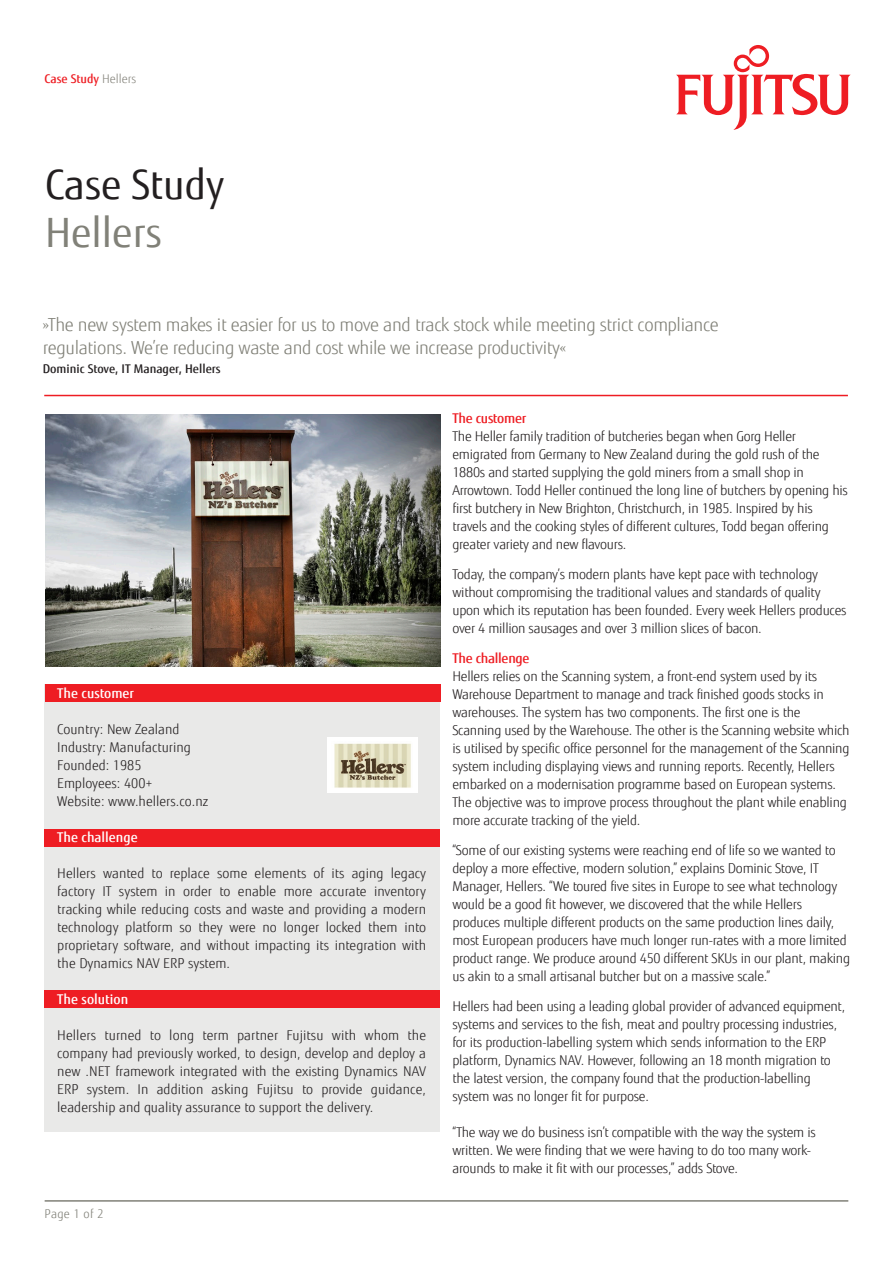
<style>
.page{position:relative;width:893px;height:1263px;background:#fff}
.page>*{position:absolute;margin:0;border:0;box-sizing:border-box;transform-origin:0 0}
.t1{font:40.5px "Fujitsu Sans";color:#231f20}
.t2{font:40.5px "Fujitsu Sans";color:#818178}
.copy{font:300 18px/22.5px "Fujitsu Sans";letter-spacing:-.02em;color:#818178}
.copy-2{font:300 13.5px/18px "Fujitsu Sans";letter-spacing:-.02em;color:#231f20}
.copy-3{font:300 13.5px "Fujitsu Sans";color:#231f20}
.copy-4{font:500 13.5px "Fujitsu Sans";color:#fff}
.copy-5{font:500 13.5px "Fujitsu Sans";letter-spacing:-.02em;color:#ee1d23}
.copy-6{font:500 12px "Fujitsu Sans";color:#231f20}
.t3{font:500 12px "Fujitsu Sans";color:#ee1d23}
.copy-7{font:300 12px "Fujitsu Sans";letter-spacing:.02em;color:#818178}
.s1{font-weight:300;color:#87867e}
</style>
<div class="page">
<div style="left:45px;top:684px;width:395px;height:447px;background:#e9e9e8"></div>
<svg style="left:676px;top:45px;width:175px;height:85px"></svg>
<hr style="left:44px;top:395px;width:804px;height:1px;background:#ee1d23">
<hr style="left:45px;top:1200px;width:803px;height:2px;background:#818178">
<img style="left:46px;top:414px;width:394px;height:252px">
<div style="left:45px;top:684px;width:395px;height:18px;background:#ee1d23"></div>
<div style="left:45px;top:829px;width:395px;height:18px;background:#ee1d23"></div>
<div style="left:45px;top:990px;width:395px;height:18px;background:#ee1d23"></div>
<div style="left:327px;top:738px;width:91px;height:55px;background:#fff"></div>
<img style="left:334px;top:743px;width:77px;height:45px">
<p class="t3" style="left:45px;top:71px;width:93px">Case Study <span class="s1">Hellers</span></p>
<p class="t1" style="left:45px;top:159px;width:181px">Case Study</p>
<p class="t2" style="left:45px;top:208px;width:119px">Hellers</p>
<p class="copy" style="left:43px;top:314px;width:678px">»The new system makes it easier for us to move and track stock while meeting strict compliance regulations. We’re reducing waste and cost while we increase productivity«</p>
<p class="copy-6" style="left:43px;top:361px;width:179px">Dominic Stove, IT Manager, Hellers</p>
<p class="copy-4" style="left:57px;top:685px;width:78px">The customer</p>
<p class="copy-3" style="left:57px;top:721px;width:124px">Country: New Zealand</p>
<p class="copy-3" style="left:57px;top:739px;width:135px">Industry: Manufacturing</p>
<p class="copy-3" style="left:57px;top:757px;width:86px">Founded: 1985</p>
<p class="copy-3" style="left:57px;top:775px;width:97px">Employees: 400+</p>
<p class="copy-3" style="left:57px;top:793px;width:152px">Website: www.hellers.co.nz</p>
<p class="copy-4" style="left:57px;top:829px;width:82px">The challenge</p>
<p class="copy-2" style="left:57px;top:864px;width:370px;text-align:justify">Hellers wanted to replace some elements of its aging legacy factory IT system in order to enable more accurate inventory tracking while reducing costs and waste and providing a modern technology platform so they were no longer locked them into proprietary software, and without impacting its integration with the Dynamics NAV ERP system.</p>
<p class="copy-4" style="left:57px;top:991px;width:72px">The solution</p>
<p class="copy-2" style="left:57px;top:1026px;width:370px;text-align:justify">Hellers turned to long term partner Fujitsu with whom the company had previously worked, to design, develop and deploy a new .NET framework integrated with the existing Dynamics NAV ERP system. In addition asking Fujitsu to provide guidance, leadership and quality assurance to support the delivery.</p>
<p class="copy-7" style="left:45px;top:1207px;width:60px">Page 1 of 2</p>
<p class="copy-5" style="left:452px;top:409px;width:75px">The customer</p>
<p class="copy-2" style="left:452px;top:427px;width:397px">The Heller family tradition of butcheries began when Gorg Heller emigrated from Germany to New Zealand during the gold rush of the 1880s and started supplying the gold miners from a small shop in Arrowtown. Todd Heller continued the long line of butchers by opening his first butchery in New Brighton, Christchurch, in 1985. Inspired by his travels and the cooking styles of different cultures, Todd began offering greater variety and new flavours.</p>
<p class="copy-2" style="left:452px;top:565px;width:396px">Today, the company’s modern plants have kept pace with technology without compromising the traditional values and standards of quality upon which its reputation has been founded. Every week Hellers produces over 4 million sausages and over 3 million slices of bacon.</p>
<p class="copy-5" style="left:452px;top:649px;width:79px">The challenge</p>
<p class="copy-2" style="left:452px;top:667px;width:399px">Hellers relies on the Scanning system, a front-end system used by its Warehouse Department to manage and track finished goods stocks in warehouses. The system has two components. The first one is the Scanning used by the Warehouse. The other is the Scanning website which is utilised by specific office personnel for the management of the Scanning system including displaying views and running reports. Recently, Hellers embarked on a modernisation programme based on European systems.<br>The objective was to improve process throughout the plant while enabling more accurate tracking of the yield.</p>
<p class="copy-2" style="left:452px;top:841px;width:399px">“Some of our existing systems were reaching end of life so we wanted to deploy a more effective, modern solution,” explains Dominic Stove, IT Manager, Hellers. “We toured five sites in Europe to see what technology would be a good fit however, we discovered that the while Hellers produces multiple different products on the same production lines daily, most European producers have much longer run-rates with a more limited product range. We produce around 450 different SKUs in our plant, making us akin to a small artisanal butcher but on a massive scale.”</p>
<p class="copy-2" style="left:452px;top:997px;width:394px">Hellers had been using a leading global provider of advanced equipment, systems and services to the fish, meat and poultry processing industries, for its production-labelling system which sends information to the ERP platform, Dynamics NAV. However, following an 18 month migration to the latest version, the company found that the production-labelling system was no longer fit for purpose.</p>
<p class="copy-2" style="left:452px;top:1123px;width:365px">“The way we do business isn’t compatible with the way the system is written. We were finding that we were having to do too many work&shy;arounds to make it fit with our processes,” adds Stove.</p>
</div>
